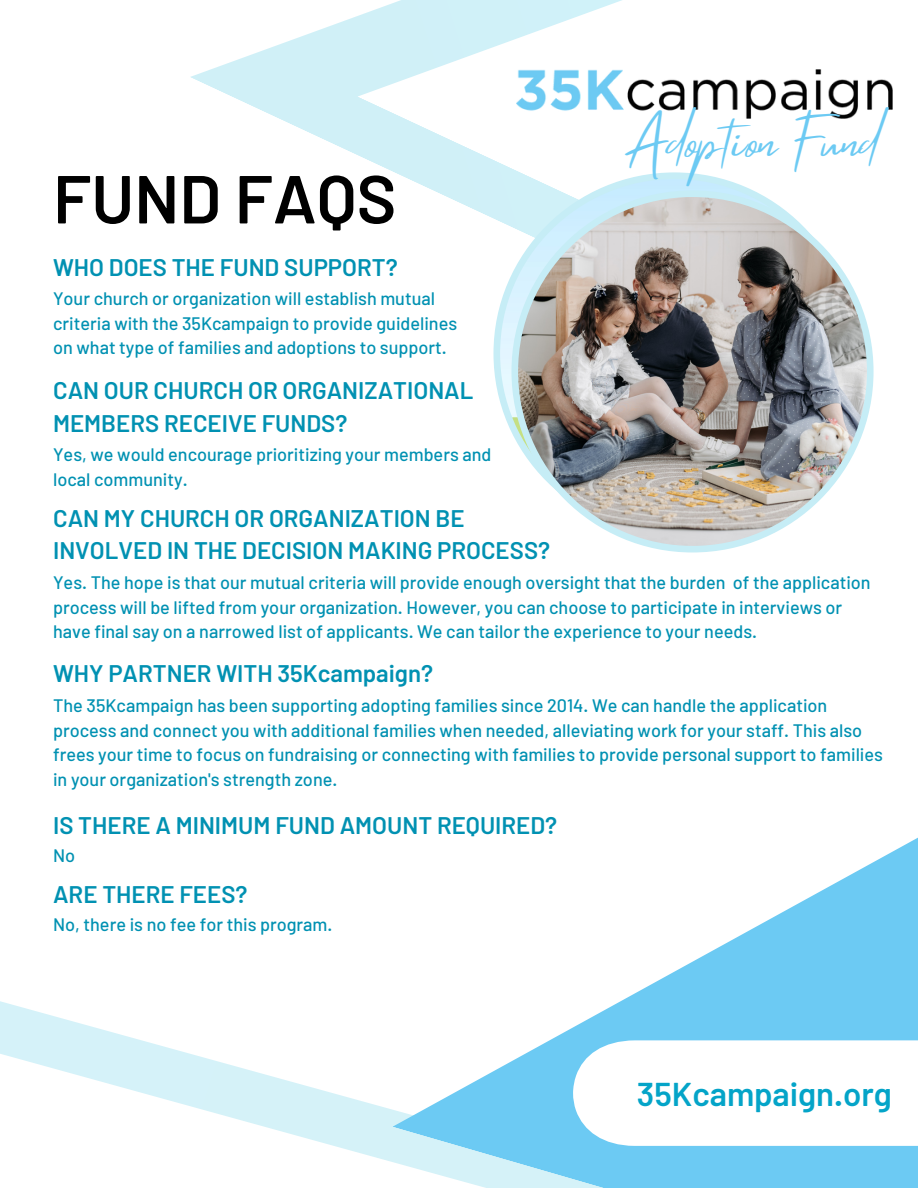
<style>
.page{position:relative;width:918px;height:1188px;background:#fff}
.page>*{position:absolute;margin:0;border:0;box-sizing:border-box;transform-origin:0 0}
.t1{font:600 67.8px "Barlow";color:#000}
.t2{font:48px "Mistrully";color:#6ccaf3}
.t3{font:600 33px "Barlow";color:#04a4c8}
.t4{font:600 24px/32.7px "Barlow";color:#0191b2}
.t5{font:500 18px/24.8px "Barlow";color:#0191b2}
</style>
<div class="page">
<svg style="left:0;top:1001px;width:392px;height:161px"></svg>
<svg style="left:190px;top:16px;width:167px;height:139px"></svg>
<svg style="left:392px;top:837px;width:526px;height:351px"></svg>
<svg style="left:357px;top:0;width:536px;height:218px"></svg>
<svg style="left:493px;top:172px;width:363px;height:259px"></svg>
<div style="left:573px;top:1040px;width:345px;height:106px;background:#fff"></div>
<img style="left:516px;top:70px;width:376px;height:48px">
<img style="left:511px;top:190px;width:363px;height:362px">
<h1 class="t1" style="left:53px;top:156px;width:345px">FUND FAQS</h1>
<h3 class="t4" style="left:53px;top:250px;width:346px">WHO DOES THE FUND SUPPORT?</h3>
<p class="t5" style="left:53px;top:285px;width:406px">Your church or organization will establish mutual criteria with the 35Kcampaign to provide guidelines on what type of families and adoptions to support.</p>
<h3 class="t4" style="left:53px;top:373px;width:422px">CAN OUR CHURCH OR ORGANIZATIONAL<br>MEMBERS RECEIVE FUNDS?</h3>
<p class="t5" style="left:53px;top:442px;width:440px">Yes, we would encourage prioritizing your members and local community.</p>
<h2 class="t2" style="left:623px;top:103px;width:257px">Adoption Fund</h2>
<h3 class="t4" style="left:53px;top:501px;width:499px">CAN MY CHURCH OR ORGANIZATION BE<br>INVOLVED IN THE DECISION MAKING PROCESS?</h3>
<p class="t5" style="left:53px;top:569px;width:819px">Yes. The hope is that our mutual criteria will provide enough oversight that the burden of the application process will be lifted from your organization. However, you can choose to participate in interviews or have final say on a narrowed list of applicants. We can tailor the experience to your needs.</p>
<h3 class="t4" style="left:53px;top:656px;width:382px">WHY PARTNER WITH 35Kcampaign?</h3>
<p class="t5" style="left:53px;top:692px;width:831px">The 35Kcampaign has been supporting adopting families since 2014. We can handle the application process and connect you with additional families when needed, alleviating work for your staff. This also frees your time to focus on fundraising or connecting with families to provide personal support to families in your organization's strength zone.</p>
<h3 class="t4" style="left:53px;top:808px;width:506px">IS THERE A MINIMUM FUND AMOUNT REQUIRED?</h3>
<p class="t5" style="left:53px;top:843px;width:24px">No</p>
<h3 class="t4" style="left:53px;top:877px;width:196px">ARE THERE FEES?</h3>
<p class="t5" style="left:53px;top:912px;width:281px">No, there is no fee for this program.</p>
<h3 class="t3" style="left:637px;top:1073px;width:256px">35Kcampaign.org</h3>
</div>
